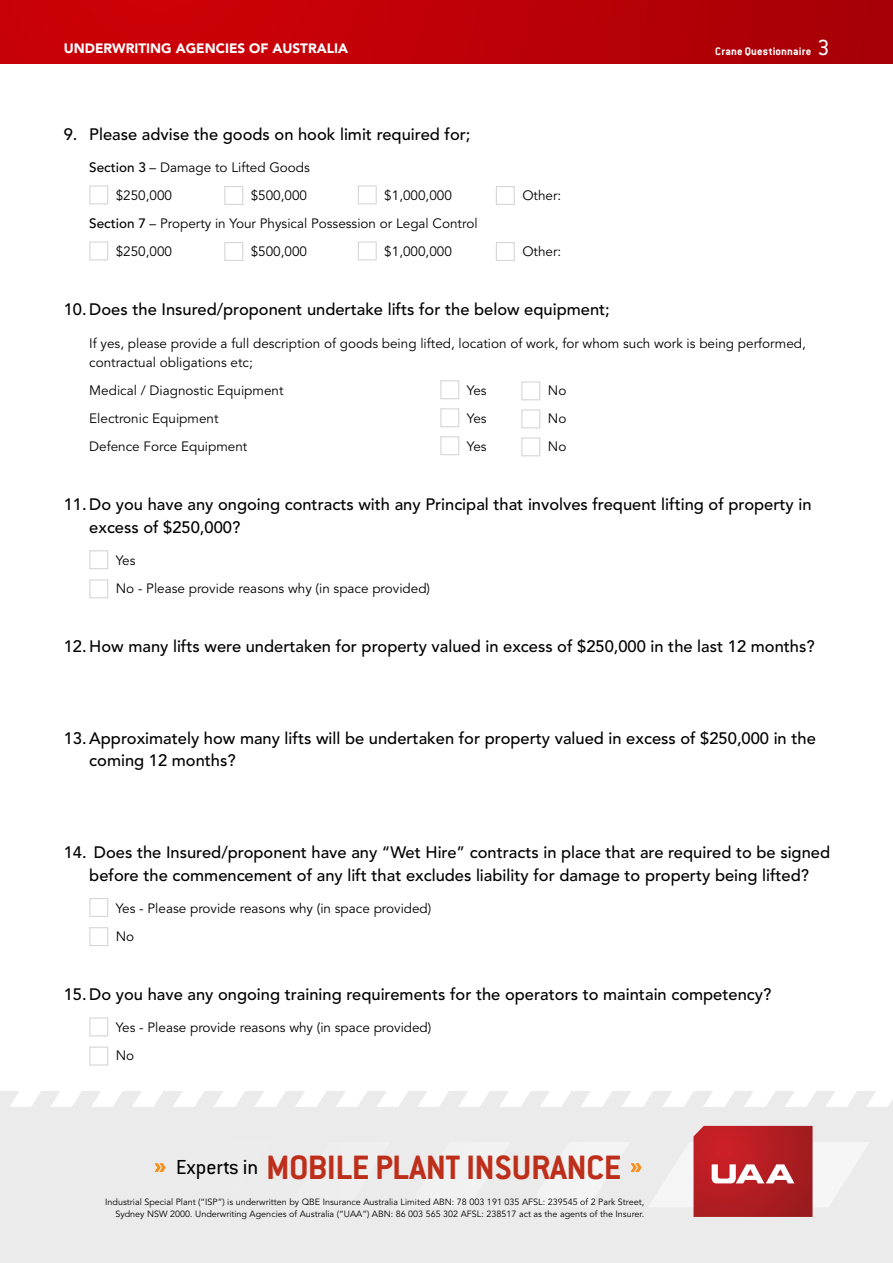
<style>
.page{position:relative;width:893px;height:1263px;background:#fff}
.page>*{position:absolute;margin:0;border:0;box-sizing:border-box;transform-origin:0 0}
.t1{font:700 37.05px "Conduit ITC";letter-spacing:-.01em;color:#bd2f1b}
.t2{font:500 16.5px/22.5px "Avenir LT Std";color:#000}
.UAA_Answers_text{font:13.5px/19.5px "Avenir LT Std";color:#000}
.UAA_Answers_tabbed{font:13.5px "Avenir LT Std";color:#000}
.t3{font:900 13.5px "Avenir LT Std";color:#fff}
.t4{font:700 12px "Conduit ITC";letter-spacing:.01em;color:#fff}
.t5{font:9px/12px "Avenir LT Std";color:#000;text-align:right}
.s1{font-weight:400;font-size:24px}
.s2{font-weight:500}
.s3{font-weight:400;font-size:22.2px;color:#000}
</style>
<div class="page">
<div style="left:0;top:1091px;width:893px;height:172px;background:#ecebeb"></div>
<svg style="left:693px;top:1126px;width:175px;height:91px"></svg>
<svg style="left:10px;top:1091px;width:883px;height:16px"></svg>
<svg style="left:154px;top:1163px;width:12px;height:9px"></svg>
<svg style="left:630px;top:1163px;width:12px;height:9px"></svg>
<div style="left:0;top:0;width:893px;height:64px;background:linear-gradient(to right,#d20008,#a80006)"></div>
<div style="left:89px;top:185px;width:19px;height:19px;border:1px solid #d7d7d9"></div>
<div style="left:224px;top:186px;width:19px;height:19px;border:1px solid #d7d7d9"></div>
<div style="left:358px;top:185px;width:19px;height:19px;border:1px solid #d7d7d9"></div>
<div style="left:496px;top:186px;width:19px;height:19px;border:1px solid #d7d7d9"></div>
<div style="left:89px;top:241px;width:19px;height:19px;border:1px solid #d7d7d9"></div>
<div style="left:224px;top:242px;width:19px;height:19px;border:1px solid #d7d7d9"></div>
<div style="left:358px;top:241px;width:19px;height:19px;border:1px solid #d7d7d9"></div>
<div style="left:496px;top:242px;width:19px;height:19px;border:1px solid #d7d7d9"></div>
<div style="left:440px;top:380px;width:19px;height:19px;border:1px solid #d7d7d9"></div>
<div style="left:521px;top:381px;width:19px;height:19px;border:1px solid #d7d7d9"></div>
<div style="left:440px;top:408px;width:19px;height:19px;border:1px solid #d7d7d9"></div>
<div style="left:521px;top:409px;width:19px;height:19px;border:1px solid #d7d7d9"></div>
<div style="left:440px;top:436px;width:19px;height:19px;border:1px solid #d7d7d9"></div>
<div style="left:521px;top:437px;width:19px;height:19px;border:1px solid #d7d7d9"></div>
<div style="left:89px;top:550px;width:19px;height:19px;border:1px solid #d7d7d9"></div>
<div style="left:89px;top:579px;width:19px;height:19px;border:1px solid #d7d7d9"></div>
<div style="left:89px;top:898px;width:19px;height:19px;border:1px solid #d7d7d9"></div>
<div style="left:89px;top:927px;width:19px;height:19px;border:1px solid #d7d7d9"></div>
<div style="left:89px;top:1017px;width:19px;height:19px;border:1px solid #d7d7d9"></div>
<div style="left:89px;top:1046px;width:19px;height:19px;border:1px solid #d7d7d9"></div>
<p class="t3" style="left:64px;top:40px;width:286px">UNDERWRITING AGENCIES OF AUSTRALIA</p>
<p class="t4" style="left:715px;top:44px;width:116px">Crane Questionnaire <span class="s1">3</span></p>
<p class="t2" style="left:64px;top:123px;width:408px">9. Please advise the goods on hook limit required for;</p>
<p class="UAA_Answers_text" style="left:89px;top:158px;width:222px"><span class="s2">Section 3</span> – Damage to Lifted Goods</p>
<p class="UAA_Answers_text" style="left:116px;top:186px;width:58px">$250,000</p>
<p class="UAA_Answers_text" style="left:251px;top:186px;width:58px">$500,000</p>
<p class="UAA_Answers_text" style="left:384px;top:186px;width:69px">$1,000,000</p>
<p class="UAA_Answers_text" style="left:522px;top:186px;width:40px">Other:</p>
<p class="UAA_Answers_text" style="left:89px;top:214px;width:390px"><span class="s2">Section 7</span> – Property in Your Physical Possession or Legal Control</p>
<p class="UAA_Answers_text" style="left:116px;top:242px;width:58px">$250,000</p>
<p class="UAA_Answers_text" style="left:251px;top:242px;width:58px">$500,000</p>
<p class="UAA_Answers_text" style="left:384px;top:242px;width:69px">$1,000,000</p>
<p class="UAA_Answers_text" style="left:522px;top:242px;width:40px">Other:</p>
<p class="t2" style="left:64px;top:299px;width:548px">10. Does the Insured/proponent undertake lifts for the below equipment;</p>
<p class="UAA_Answers_text" style="left:89px;top:334px;width:718px">If yes, please provide a full description of goods being lifted, location of work, for whom such work is being performed, contractual obligations etc;</p>
<p class="UAA_Answers_tabbed" style="left:89px;top:383px;width:196px">Medical / Diagnostic Equipment</p>
<p class="UAA_Answers_tabbed" style="left:467px;top:383px;width:21px">Yes</p>
<p class="UAA_Answers_tabbed" style="left:548px;top:383px;width:20px">No</p>
<p class="UAA_Answers_tabbed" style="left:89px;top:411px;width:131px">Electronic Equipment</p>
<p class="UAA_Answers_tabbed" style="left:467px;top:411px;width:21px">Yes</p>
<p class="UAA_Answers_tabbed" style="left:548px;top:411px;width:20px">No</p>
<p class="UAA_Answers_tabbed" style="left:89px;top:439px;width:160px">Defence Force Equipment</p>
<p class="UAA_Answers_tabbed" style="left:467px;top:439px;width:21px">Yes</p>
<p class="UAA_Answers_tabbed" style="left:548px;top:439px;width:20px">No</p>
<p class="t2" style="left:89px;top:494px;width:724px;text-indent:-26px">11. Do you have any ongoing contracts with any Principal that involves frequent lifting of property in excess of $250,000?</p>
<p class="UAA_Answers_text" style="left:116px;top:551px;width:21px">Yes</p>
<p class="UAA_Answers_text" style="left:116px;top:579px;width:316px">No - Please provide reasons why (in space provided)</p>
<p class="t2" style="left:64px;top:636px;width:752px">12. How many lifts were undertaken for property valued in excess of $250,000 in the last 12 months?</p>
<p class="t2" style="left:89px;top:727px;width:728px;text-indent:-26px">13. Approximately how many lifts will be undertaken for property valued in excess of $250,000 in the coming 12 months?</p>
<p class="t2" style="left:64px;top:841px;width:768px;text-align:center">14. Does the Insured/proponent have any “Wet Hire” contracts in place that are required to be signed before the commencement of any lift that excludes liability for damage to property being lifted?</p>
<p class="UAA_Answers_text" style="left:116px;top:899px;width:317px">Yes - Please provide reasons why (in space provided)</p>
<p class="UAA_Answers_text" style="left:116px;top:927px;width:20px">No</p>
<p class="t2" style="left:64px;top:983px;width:709px">15. Do you have any ongoing training requirements for the operators to maintain competency?</p>
<p class="UAA_Answers_text" style="left:116px;top:1018px;width:317px">Yes - Please provide reasons why (in space provided)</p>
<p class="UAA_Answers_text" style="left:116px;top:1046px;width:20px">No</p>
<h1 class="t1" style="left:176px;top:1145px;width:447px"><span class="s3">Experts in</span> MOBILE PLANT INSURANCE</h1>
<p class="t5" style="left:105px;top:1196px;width:541px">Industrial Special Plant (“ISP”) is underwritten by QBE Insurance Australia Limited ABN: 78 003 191 035 AFSL: 239545 of 2 Park Street,<br>Sydney NSW 2000. Underwriting Agencies of Australia (“UAA”) ABN: 86 003 565 302 AFSL: 238517 act as the agents of the Insurer.</p>
</div>
